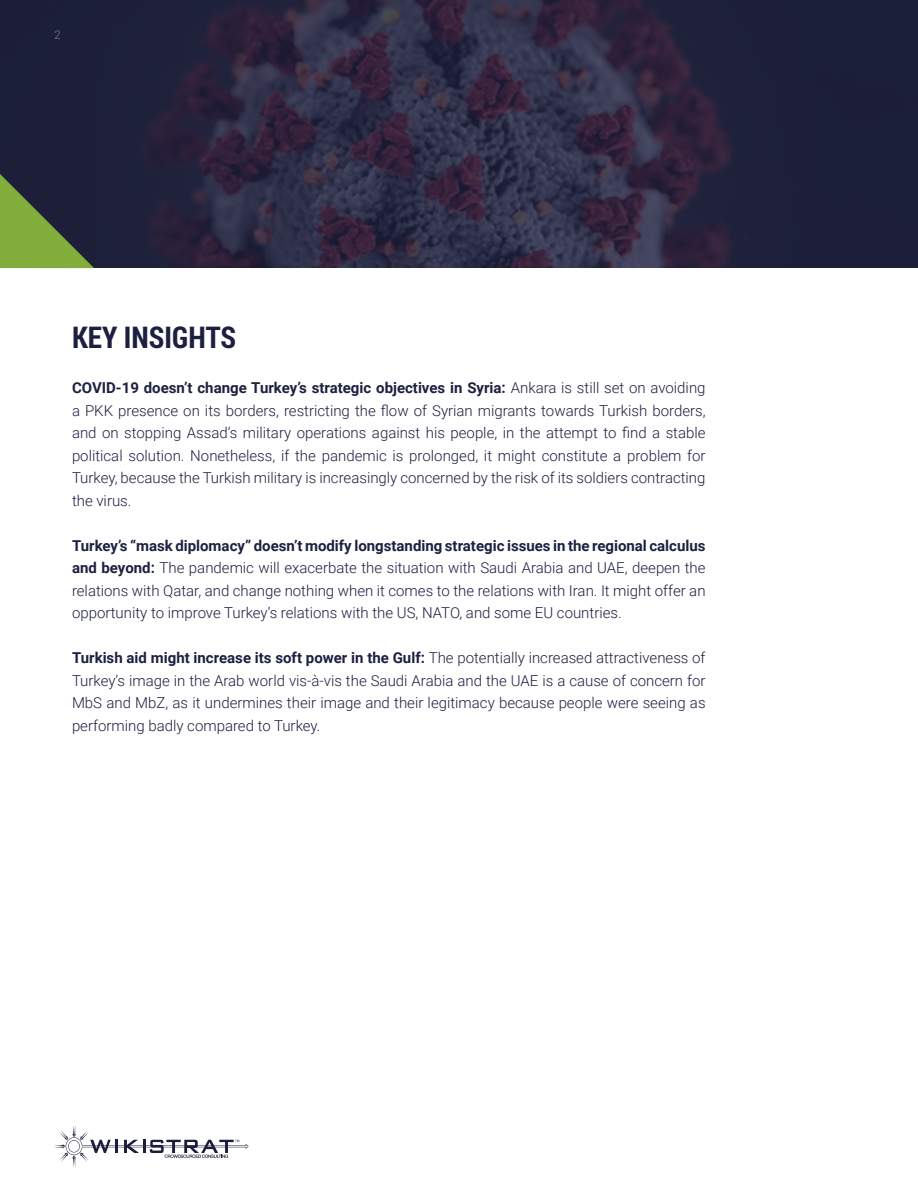
<style>
.page{position:relative;width:918px;height:1188px;background:#fff}
.page>*{position:absolute;margin:0;border:0;box-sizing:border-box;transform-origin:0 0}
.t1{font:700 30px "Roboto Condensed";color:#1c1f3f}
.t2{font:300 15px/22.5px "Roboto";color:#1d2040;text-align:justify}
.t3{font:12px "Roboto";color:#605c73}
.s1{font-weight:700}
</style>
<div class="page">
<svg style="left:0;top:0;width:918px;height:268px;background:#29263f"></svg>
<svg style="left:0;top:174px;width:94px;height:94px;background:#506639"></svg>
<svg style="left:54px;top:1125px;width:195px;height:42px"></svg>
<p class="t3" style="left:54px;top:26px;width:8px">2</p>
<h1 class="t1" style="left:72px;top:317px;width:166px">KEY INSIGHTS</h1>
<p class="t2" style="left:72px;top:376px;width:635px"><span class="s1">COVID-19 doesn’t change Turkey’s strategic objectives in Syria:</span> Ankara is still set on avoiding a PKK presence on its borders, restricting the flow of Syrian migrants towards Turkish borders, and on stopping Assad’s military operations against his people, in the attempt to find a stable political solution. Nonetheless, if the pandemic is prolonged, it might constitute a problem for Turkey, because the Turkish military is increasingly concerned by the risk of its soldiers contracting the virus.</p>
<p class="t2" style="left:72px;top:534px;width:635px"><span class="s1">Turkey’s “mask diplomacy” doesn’t modify longstanding strategic issues in the regional calculus and beyond:</span> The pandemic will exacerbate the situation with Saudi Arabia and UAE, deepen the relations with Qatar, and change nothing when it comes to the relations with Iran. It might offer an opportunity to improve Turkey’s relations with the US, NATO, and some EU countries.</p>
<p class="t2" style="left:72px;top:646px;width:635px"><span class="s1">Turkish aid might increase its soft power in the Gulf:</span> The potentially increased attractiveness of Turkey’s image in the Arab world vis-à-vis the Saudi Arabia and the UAE is a cause of concern for MbS and MbZ, as it undermines their image and their legitimacy because people were seeing as performing badly compared to Turkey.</p>
</div>
